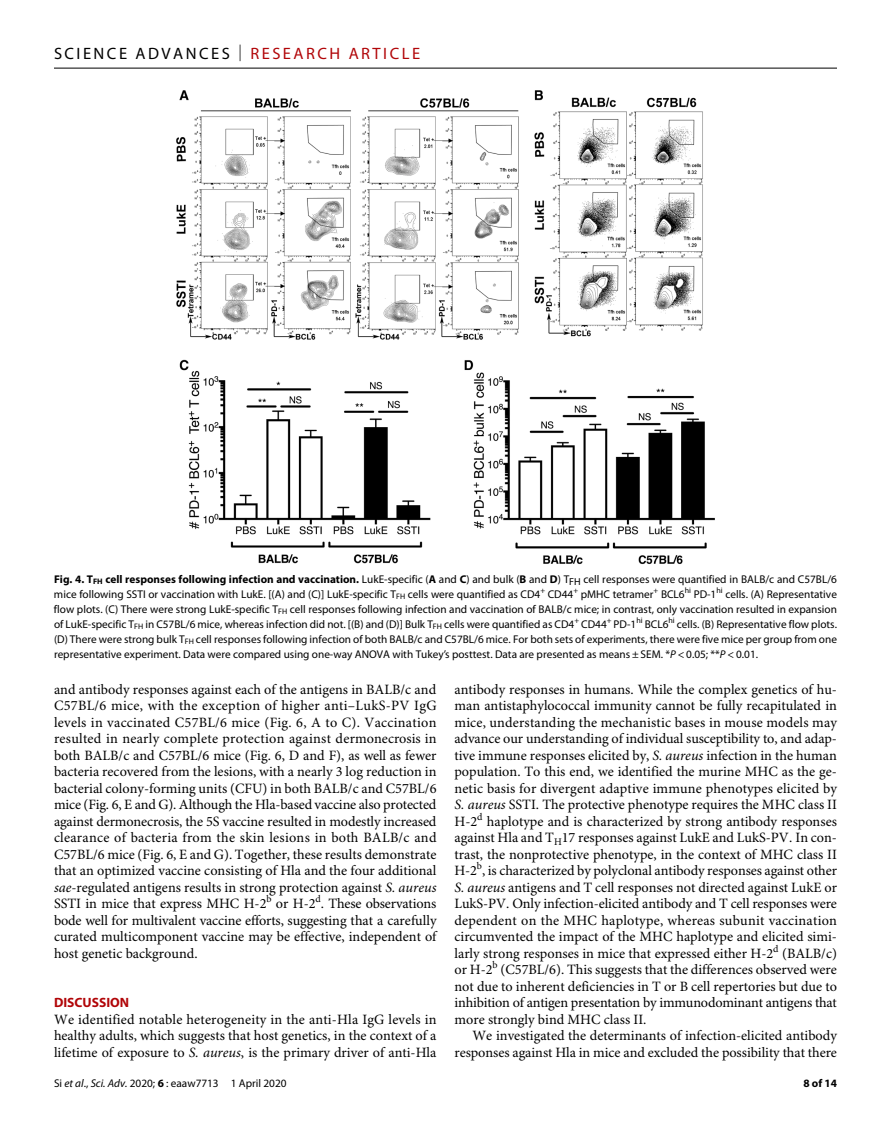
<style>
.page{position:relative;width:891px;height:1134px;background:#fff}
.page>*{position:absolute;margin:0;border:0;box-sizing:border-box;transform-origin:0 0}
.t1{font:16.5px "Myriad Pro";letter-spacing:.15em;color:#000}
.t2{font:14.25px/16.5px "Minion Pro";color:#000;text-align:justify}
.t3{font:700 13.5px "Myriad Pro";color:#b10508}
.t4{font:11.25px/15px "Myriad Pro";color:#000;text-align:justify}
.t5{font:700 11.25px "Myriad Pro";color:#000}
.s1{font-weight:300}
.s2{color:#b10508}
.s3{font-weight:700}
.s4{font-style:italic}
</style>
<div class="page">
<hr style="left:54px;top:68px;width:783px;height:1px;background:#000">
<img style="left:176px;top:90px;width:539px;height:474px">
<p class="t1" style="left:54px;top:40px;width:368px">SCIENCE ADVANCES <span class="s1">|</span> <span class="s2">RESEARCH ARTICLE</span></p>
<p class="t4" style="left:54px;top:572px;width:785px"><span class="s3">Fig. 4. T</span><sub>FH</sub> <span class="s3">cell responses following infection and vaccination.</span> LukE-specific (<span class="s3">A</span> and <span class="s3">C</span>) and bulk (<span class="s3">B</span> and <span class="s3">D</span>) T<sub>FH</sub> cell responses were quantified in BALB/c and C57BL/6 mice following SSTI or vaccination with LukE. [(A) and (C)] LukE-specific T<sub>FH</sub> cells were quantified as CD4<sup>+</sup> CD44<sup>+</sup> pMHC tetramer<sup>+</sup> BCL6<sup>hi</sup> PD-1<sup>hi</sup> cells. (A) Representative flow plots. (C) There were strong LukE-specific T<sub>FH</sub> cell responses following infection and vaccination of BALB/c mice; in contrast, only vaccination resulted in expansion of LukE-specific T<sub>FH</sub> in C57BL/6 mice, whereas infection did not. [(B) and (D)] Bulk T<sub>FH</sub> cells were quantified as CD4<sup>+</sup> CD44<sup>+</sup> PD-1<sup>hi</sup> BCL6<sup>hi</sup> cells. (B) Representative flow plots. (D) There were strong bulk T<sub>FH</sub> cell responses following infection of both BALB/c and C57BL/6 mice. For both sets of experiments, there were five mice per group from one representative experiment. Data were compared using one-way ANOVA with Tukey’s posttest. Data are presented as means ± SEM. *<span class="s4">P</span> &lt; 0.05; **<span class="s4">P</span> &lt; 0.01.</p>
<p class="t2" style="left:54px;top:682px;width:384px">and antibody responses against each of the antigens in BALB/c and C57BL/6 mice, with the exception of higher anti–LukS-PV IgG levels in vaccinated C57BL/6 mice (Fig. 6, A to C). Vaccination resulted in nearly complete protection against dermonecrosis in both BALB/c and C57BL/6 mice (Fig. 6, D and F), as well as fewer bacteria recovered from the lesions, with a nearly 3 log reduction in bacterial colony-forming units (CFU) in both BALB/c and C57BL/6 mice (Fig. 6, E and G). Although the Hla-based vaccine also protected against dermonecrosis, the 5S vaccine resulted in modestly increased clearance of bacteria from the skin lesions in both BALB/c and C57BL/6 mice (Fig. 6, E and G). Together, these results demonstrate that an optimized vaccine consisting of Hla and the four additional <span class="s4">sae</span>-regulated antigens results in strong protection against <span class="s4">S. aureus </span>SSTI in mice that express MHC H-2<sup>b</sup> or H-2<sup>d</sup>. These observations bode well for multivalent vaccine efforts, suggesting that a carefully curated multicomponent vaccine may be effective, independent of host genetic background.</p>
<p class="t3" style="left:54px;top:992px;width:77px">DISCUSSION</p>
<p class="t2" style="left:54px;top:1012px;width:384px">We identified notable heterogeneity in the anti-Hla IgG levels in healthy adults, which suggests that host genetics, in the context of a lifetime of exposure to <span class="s4">S. aureus</span>, is the primary driver of anti-Hla</p>
<p class="t4" style="left:54px;top:1076px;width:234px">Si <span class="s4">et al</span>., <span class="s4">Sci. Adv.</span> 2020; <span class="s3">6</span> : eaaw7713 1 April 2020</p>
<p class="t2" style="left:454px;top:682px;width:384px">antibody responses in humans. While the complex genetics of hu&shy;man antistaphylococcal immunity cannot be fully recapitulated in mice, understanding the mechanistic bases in mouse models may advance our understanding of individual susceptibility to, and adap&shy;tive immune responses elicited by, <span class="s4">S. aureus</span> infection in the human population. To this end, we identified the murine MHC as the ge&shy;netic basis for divergent adaptive immune phenotypes elicited by <span class="s4">S. aureus</span> SSTI. The protective phenotype requires the MHC class II H-2<sup>d</sup> haplotype and is characterized by strong antibody responses against Hla and T<sub>H</sub>17 responses against LukE and LukS-PV. In con&shy;trast, the nonprotective phenotype, in the context of MHC class II H-2<sup>b</sup>, is characterized by polyclonal antibody responses against other <span class="s4">S. aureus</span> antigens and T cell responses not directed against LukE or LukS-PV. Only infection-elicited antibody and T cell responses were dependent on the MHC haplotype, whereas subunit vaccination circumvented the impact of the MHC haplotype and elicited simi&shy;larly strong responses in mice that expressed either H-2<sup>d</sup> (BALB/c) or H-2<sup>b</sup> (C57BL/6). This suggests that the differences observed were not due to inherent deficiencies in T or B cell repertories but due to inhibition of antigen presentation by immunodominant antigens that more strongly bind MHC class II.</p>
<p class="t2" style="left:454px;top:1029px;width:384px;text-align:right">We investigated the determinants of infection-elicited antibody responses against Hla in mice and excluded the possibility that there</p>
<p class="t5" style="left:803px;top:1074px;width:35px">8 of 14</p>
</div>
